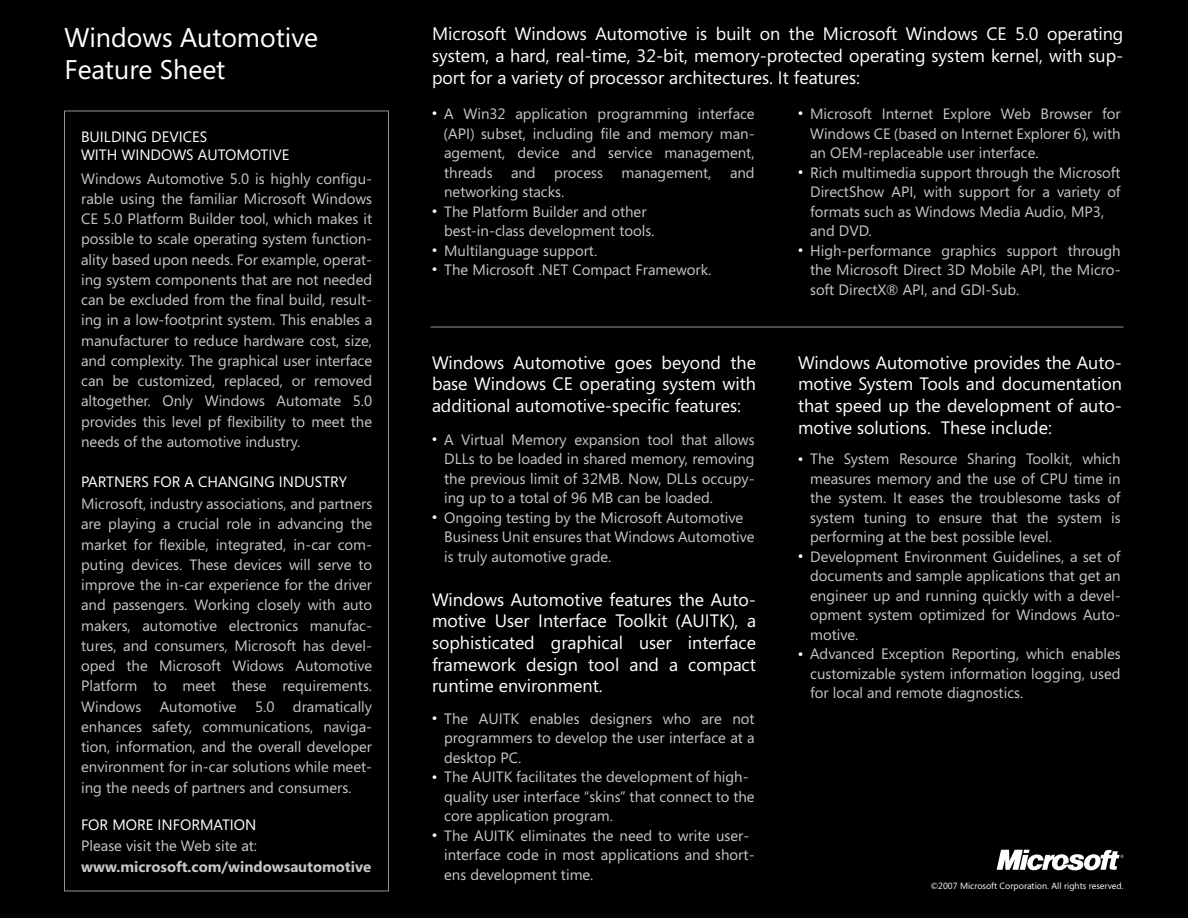
<style>
.page{position:relative;width:1188px;height:918px;background:#000}
.page>*{position:absolute;margin:0;border:0;box-sizing:border-box;transform-origin:0 0}
.t1{font:27px/32.4px "Segoe";color:#fff}
.t2{font:18px/21.6px "Segoe";color:#fff;text-align:justify}
.t3{font:15px/19.5px "Segoe";color:#c6c8ca}
.t4{font:15px/19.5px "Segoe";color:#fff}
.t5{font:700 15px/20.2px "Segoe";color:#c6c8ca}
.t6{font:9px "Segoe";color:#fff}
.s1{font-weight:400}
</style>
<div class="page">
<hr style="left:430px;top:327px;width:694px;height:1px;background:#939598">
<svg style="left:997px;top:849px;width:127px;height:22px"></svg>
<p class="t1" style="left:64px;top:23px;width:255px">Windows Automotive<br>Feature Sheet</p>
<p class="t4" style="left:81px;top:128px;width:210px;line-height:18px">BUILDING DEVICES<br>WITH WINDOWS AUTOMOTIVE</p>
<p class="t3" style="left:81px;top:169px;width:293px;line-height:20.2px;text-align:justify">Windows Automotive 5.0 is highly configu&shy;rable using the familiar Microsoft Windows CE 5.0 Platform Builder tool, which makes it possible to scale operating system function&shy;ality based upon needs. For example, operat&shy;ing system components that are not needed can be excluded from the final build, result&shy;ing in a low-footprint system. This enables a manufacturer to reduce hardware cost, size, and complexity. The graphical user interface can be customized, replaced, or removed altogether. Only Windows Automate 5.0 provides this level pf flexibility to meet the needs of the automotive industry.</p>
<p class="t4" style="left:81px;top:473px;width:267px">PARTNERS FOR A CHANGING INDUSTRY</p>
<p class="t3" style="left:81px;top:495px;width:293px;line-height:20.2px;text-align:justify">Microsoft, industry associations, and partners are playing a crucial role in advancing the market for flexible, integrated, in-car com&shy;puting devices. These devices will serve to improve the in-car experience for the driver and passengers. Working closely with auto makers, automotive electronics manufac&shy;tures, and consumers, Microsoft has devel&shy;oped the Microsoft Widows Automotive Platform to meet these requirements.<br>Windows Automotive 5.0 dramatically enhances safety, communications, naviga&shy;tion, information, and the overall developer environment for in-car solutions while meet&shy;ing the needs of partners and consumers.</p>
<p class="t4" style="left:81px;top:816px;width:177px">FOR MORE INFORMATION</p>
<p class="t5" style="left:81px;top:837px;width:291px"><span class="s1">Please visit the Web site at: </span>www.microsoft.com/windowsautomotive</p>
<p class="t2" style="left:432px;top:25px;width:693px">Microsoft Windows Automotive is built on the Microsoft Windows CE 5.0 operating system, a hard, real-time, 32-bit, memory-protected operating system kernel, with sup&shy;port for a variety of processor architectures. It features:</p>
<p class="t3" style="left:444px;top:105px;width:312px">A Win32 application programming interface (API) subset, including file and memory man&shy;agement, device and service management, threads and process management, and networking stacks.<br>The Platform Builder and other<br>best-in-class development tools.<br>Multilanguage support.<br>The Microsoft .NET Compact Framework.</p>
<p class="t4" style="left:432px;top:105px;width:7px">∑</p>
<p class="t4" style="left:432px;top:202px;width:7px">∑</p>
<p class="t4" style="left:432px;top:241px;width:7px">∑ ∑</p>
<p class="t2" style="left:432px;top:353px;width:326px">Windows Automotive goes beyond the base Windows CE operating system with additional automotive-specific features:</p>
<p class="t3" style="left:444px;top:431px;width:312px">A Virtual Memory expansion tool that allows DLLs to be loaded in shared memory, removing the previous limit of 32MB. Now, DLLs occupy&shy;ing up to a total of 96 MB can be loaded.<br>Ongoing testing by the Microsoft Automotive Business Unit ensures that Windows Automotive is truly automotive grade.</p>
<p class="t4" style="left:432px;top:430px;width:7px">∑</p>
<p class="t4" style="left:432px;top:508px;width:7px">∑</p>
<p class="t2" style="left:432px;top:590px;width:326px">Windows Automotive features the Auto&shy;motive User Interface Toolkit (AUITK), a sophisticated graphical user interface framework design tool and a compact runtime environment.</p>
<p class="t4" style="left:432px;top:709px;width:7px">∑</p>
<p class="t4" style="left:432px;top:768px;width:7px">∑</p>
<p class="t4" style="left:432px;top:826px;width:7px">∑</p>
<p class="t3" style="left:444px;top:710px;width:312px">The AUITK enables designers who are not programmers to develop the user interface at a desktop PC.<br>The AUITK facilitates the development of high&shy;quality user interface “skins” that connect to the core application program.<br>The AUITK eliminates the need to write user&shy;interface code in most applications and short&shy;ens development time.</p>
<p class="t3" style="left:810px;top:105px;width:312px">Microsoft Internet Explore Web Browser for Windows CE (based on Internet Explorer 6), with an OEM-replaceable user interface.<br>Rich multimedia support through the Microsoft DirectShow API, with support for a variety of formats such as Windows Media Audio, MP3, and DVD.<br>High-performance graphics support through the Microsoft Direct 3D Mobile API, the Micro&shy;soft DirectX® API, and GDI-Sub.</p>
<p class="t4" style="left:798px;top:105px;width:7px">∑</p>
<p class="t4" style="left:798px;top:163px;width:7px">∑</p>
<p class="t4" style="left:798px;top:241px;width:7px">∑</p>
<p class="t2" style="left:798px;top:353px;width:325px">Windows Automotive provides the Auto&shy;motive System Tools and documentation that speed up the development of auto&shy;motive solutions. These include:</p>
<p class="t3" style="left:810px;top:450px;width:312px">The System Resource Sharing Toolkit, which measures memory and the use of CPU time in the system. It eases the troublesome tasks of system tuning to ensure that the system is performing at the best possible level.<br>Development Environment Guidelines, a set of documents and sample applications that get an engineer up and running quickly with a devel&shy;opment system optimized for Windows Auto&shy;motive.<br>Advanced Exception Reporting, which enables customizable system information logging, used for local and remote diagnostics.</p>
<p class="t4" style="left:798px;top:450px;width:7px">∑</p>
<p class="t4" style="left:798px;top:547px;width:7px">∑</p>
<p class="t4" style="left:798px;top:645px;width:7px">∑</p>
<p class="t6" style="left:931px;top:882px;width:194px">©2007 Microsoft Corporation. All rights reserved.</p>
</div>
